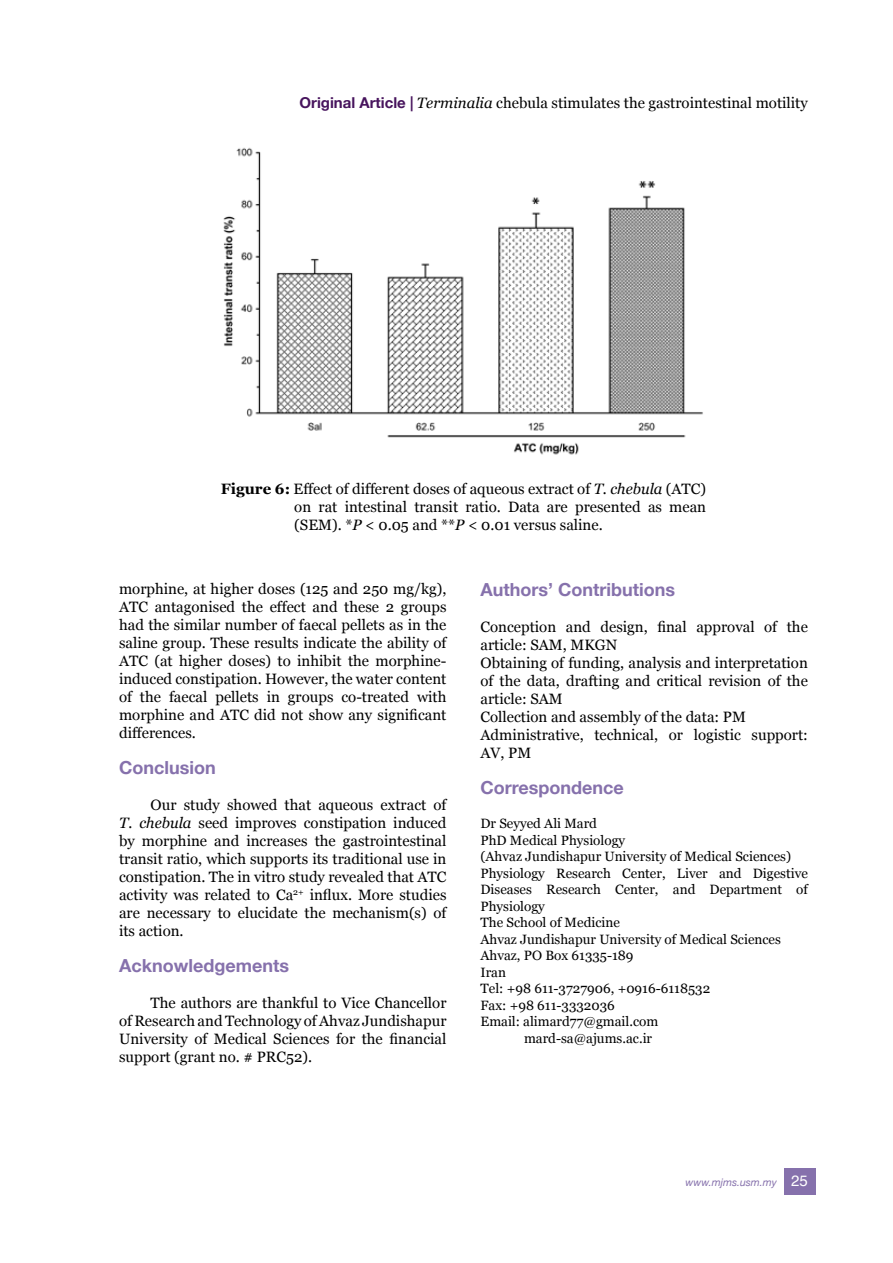
<style>
.page{position:relative;width:893px;height:1263px;background:#fff}
.page>*{position:absolute;margin:0;border:0;box-sizing:border-box;transform-origin:0 0}
.t1{font:700 18px "Helvetica Neue";color:#8671ac}
.t2{font:15px/18px "Georgia";color:#000;text-align:justify}
.t3{font:13.5px "Georgia";color:#000}
.t4{font:italic 10.5px "Helvetica Neue";color:#8671ac}
.s1{font-family:"Helvetica Neue";font-weight:700;color:#47145d}
.s2{font-style:italic}
.s3{font-weight:700}
.s4{font-family:"Helvetica";font-style:normal;font-size:15px;color:#fff}
</style>
<div class="page">
<div style="left:784px;top:1168px;width:31px;height:27px;background:#8671ac"></div>
<img style="left:223px;top:147px;width:480px;height:308px">
<p class="t2" style="left:299px;top:94px;width:510px"><span class="s1">Original Article |</span> <span class="s2">Terminalia</span> chebula stimulates the gastrointestinal motility</p>
<p class="t2" style="left:294px;top:481px;width:413px;text-indent:-74px"><span class="s3">Figure 6:</span> Effect of different doses of aqueous extract of <span class="s2">T. chebula</span> (ATC) on rat intestinal transit ratio. Data are presented as mean (SEM). *<span class="s2">P</span> &lt; 0.05 and **<span class="s2">P</span> &lt; 0.01 versus saline.</p>
<p class="t2" style="left:119px;top:580px;width:329px">morphine, at higher doses (125 and 250 mg/kg), ATC antagonised the effect and these 2 groups had the similar number of faecal pellets as in the saline group. These results indicate the ability of ATC (at higher doses) to inhibit the morphine&shy;induced constipation. However, the water content of the faecal pellets in groups co-treated with morphine and ATC did not show any significant differences.</p>
<p class="t1" style="left:119px;top:756px;width:98px">Conclusion</p>
<p class="t2" style="left:119px;top:796px;width:329px;text-indent:32px">Our study showed that aqueous extract of <span class="s2">T. chebula</span> seed improves constipation induced by morphine and increases the gastrointestinal transit ratio, which supports its traditional use in constipation. The in vitro study revealed that ATC activity was related to Ca<sup>2+</sup> influx. More studies are necessary to elucidate the mechanism(s) of its action.</p>
<p class="t1" style="left:119px;top:954px;width:171px">Acknowledgements</p>
<p class="t2" style="left:119px;top:994px;width:329px;text-indent:32px">The authors are thankful to Vice Chancellor of Research and Technology of Ahvaz Jundishapur University of Medical Sciences for the financial support (grant no. # PRC52).</p>
<p class="t1" style="left:480px;top:578px;width:196px">Authors’ Contributions</p>
<p class="t2" style="left:480px;top:618px;width:329px;text-align:left">Conception and design, final approval of the article: SAM, MKGN<br>Obtaining of funding, analysis and interpretation of the data, drafting and critical revision of the article: SAM<br>Collection and assembly of the data: PM Administrative, technical, or logistic support:<br>AV, PM</p>
<p class="t1" style="left:480px;top:776px;width:145px">Correspondence</p>
<p class="t3" style="left:480px;top:815px;width:118px">Dr Seyyed Ali Mard</p>
<p class="t3" style="left:480px;top:832px;width:146px">PhD Medical Physiology</p>
<p class="t3" style="left:480px;top:848px;width:312px">(Ahvaz Jundishapur University of Medical Sciences)</p>
<p class="t3" style="left:480px;top:865px;width:329px">Physiology Research Center, Liver and Digestive</p>
<p class="t3" style="left:480px;top:881px;width:329px">Diseases Research Center, and Department of</p>
<p class="t3" style="left:480px;top:898px;width:66px">Physiology</p>
<p class="t3" style="left:480px;top:914px;width:141px">The School of Medicine</p>
<p class="t3" style="left:480px;top:931px;width:302px">Ahvaz Jundishapur University of Medical Sciences</p>
<p class="t3" style="left:480px;top:947px;width:155px">Ahvaz, PO Box 61335-189</p>
<p class="t3" style="left:480px;top:964px;width:27px">Iran</p>
<p class="t3" style="left:480px;top:980px;width:231px">Tel: +98 611-3727906, +0916-6118532</p>
<p class="t3" style="left:480px;top:997px;width:136px">Fax: +98 611-3332036</p>
<p class="t3" style="left:480px;top:1013px;width:179px">Email: alimard77@gmail.com</p>
<p class="t3" style="left:524px;top:1030px;width:130px">mard-sa@ajums.ac.ir</p>
<p class="t4" style="left:686px;top:1176px;width:124px">www.mjms.usm.my <span class="s4">25</span></p>
</div>
